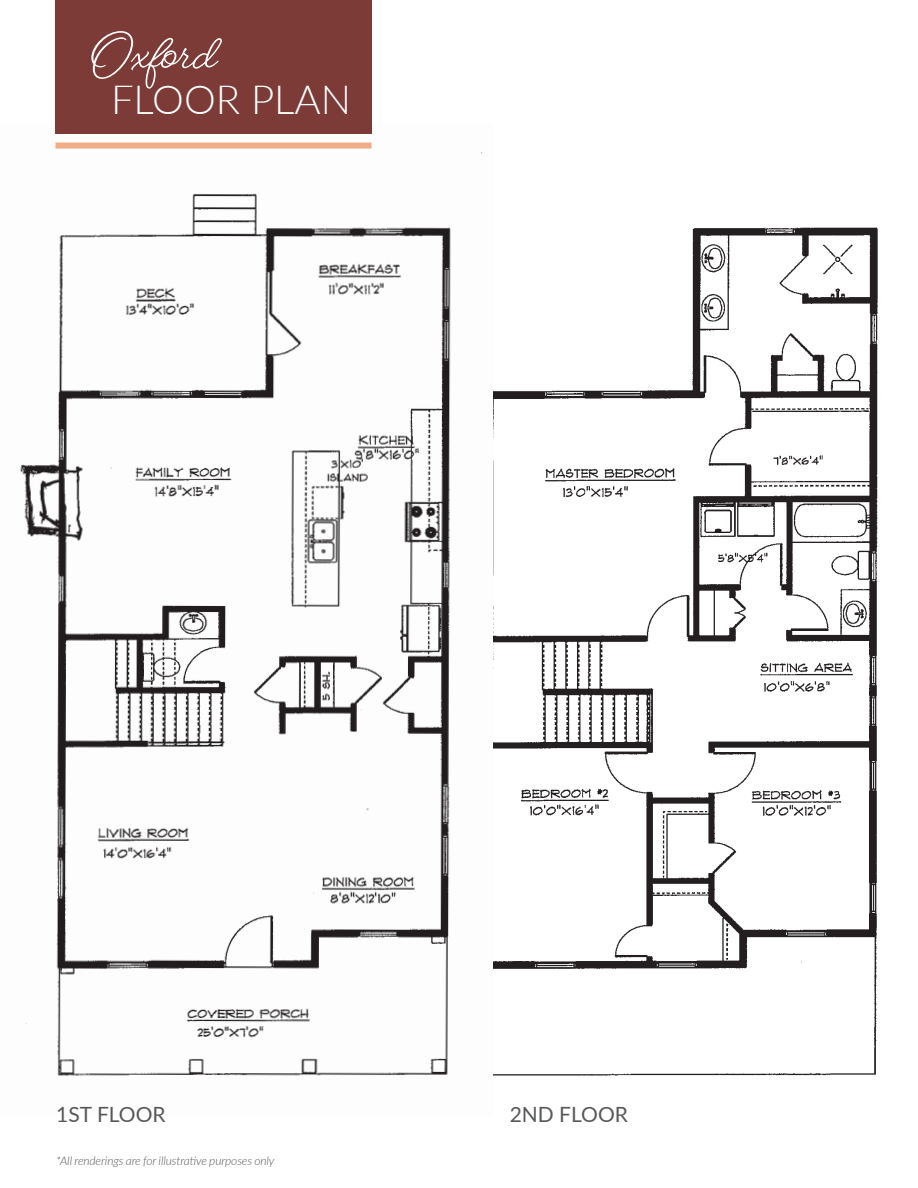
<style>
.page{position:relative;width:918px;height:1188px;background:#fff}
.page>*{position:absolute;margin:0;border:0;box-sizing:border-box;transform-origin:0 0}
.t1{font:700 55.5px "Beloved Script";color:#fff}
.t2{font:300 40.2px "Lato";color:#fff}
.t3{font:21px "Lato";color:#57585a}
.t4{font:italic 300 12px "Lato";letter-spacing:-.01em;color:#57585a}
</style>
<div class="page">
<img style="left:493px;top:227px;width:385px;height:849px">
<img style="left:20px;top:124px;width:462px;height:952px">
<div style="left:56px;top:0;width:316px;height:134px;background:#7d3b37"></div>
<div style="left:56px;top:143px;width:316px;height:6px;background:#f0ac85"></div>
<h1 class="t1" style="left:92px;top:16px;width:127px">Oxford</h1>
<h2 class="t2" style="left:111px;top:72px;width:242px">FLOOR PLAN</h2>
<h3 class="t3" style="left:56px;top:1099px;width:111px">1ST FLOOR</h3>
<h3 class="t3" style="left:510px;top:1099px;width:120px">2ND FLOOR</h3>
<p class="t4" style="left:56px;top:1153px;width:220px">*All renderings are for illustrative purposes only</p>
</div>
